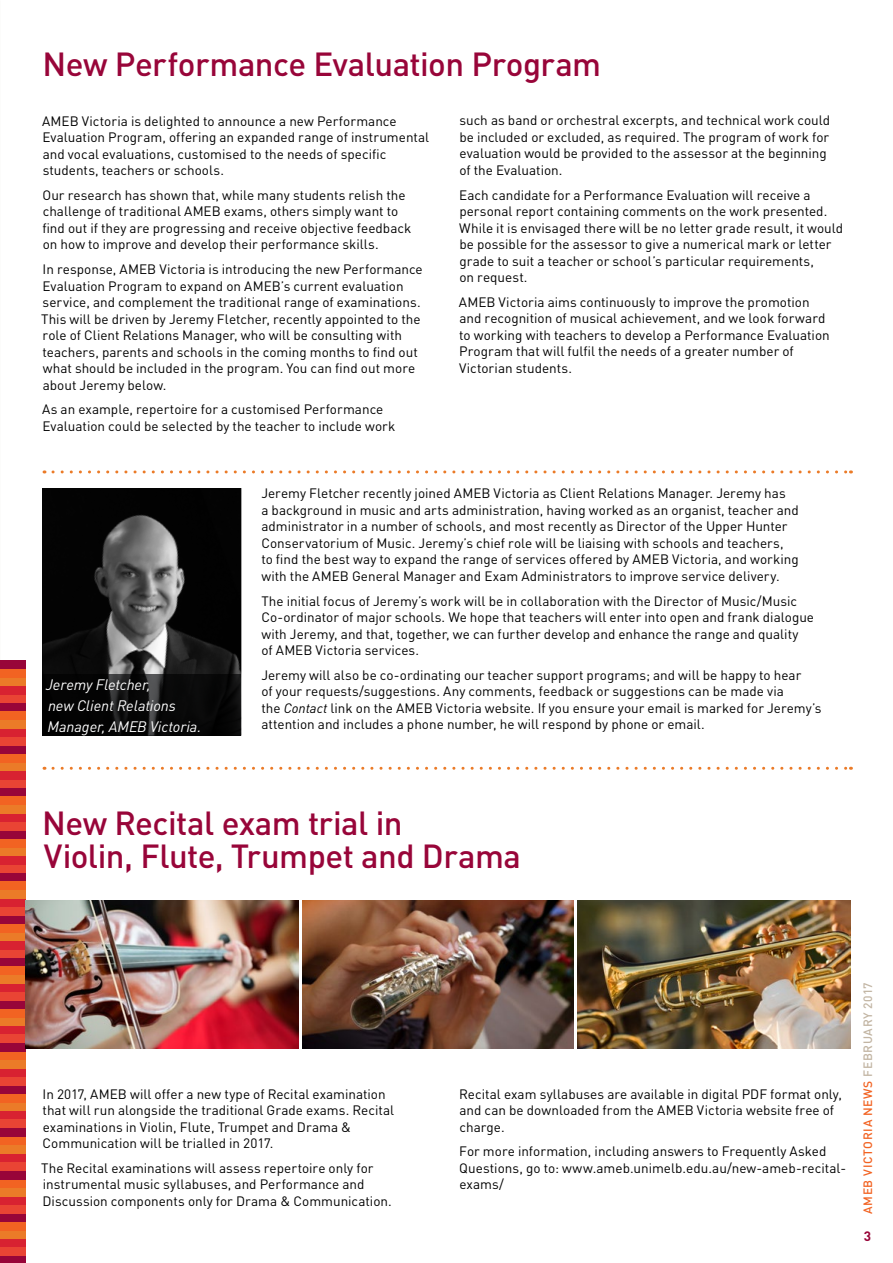
<style>
.page{position:relative;width:893px;height:1263px;background:#fff}
.page>*{position:absolute;margin:0;border:0;box-sizing:border-box;transform-origin:0 0}
.t1{font:500 33px/33px "DIN Pro";letter-spacing:-.015em;color:#980539}
.t2{font:italic 15px/20.7px "DIN";letter-spacing:-.005em;color:#fff}
.t3{font:13.5px/16.5px "DIN Pro";color:#000}
.t4{font:700 13.5px "DIN Pro";color:#980539}
.t5{font:500 12px "DIN Pro";letter-spacing:.05em;color:#f26322}
.s1{font-family:"DIN";font-style:italic}
.s2{color:#c2b5a3}
</style>
<div class="page">
<div style="left:0;top:1026px;width:26px;height:9px;background:#d82231"></div>
<div style="left:0;top:1069px;width:26px;height:8px;background:#d82231"></div>
<div style="left:0;top:1111px;width:26px;height:9px;background:#d82231"></div>
<div style="left:0;top:1154px;width:26px;height:8px;background:#d82231"></div>
<div style="left:0;top:1196px;width:26px;height:9px;background:#d82231"></div>
<div style="left:0;top:1239px;width:26px;height:8px;background:#d82231"></div>
<div style="left:0;top:1018px;width:26px;height:8px;background:#eb7b28"></div>
<div style="left:0;top:1060px;width:26px;height:9px;background:#eb7b28"></div>
<div style="left:0;top:1103px;width:26px;height:8px;background:#eb7b28"></div>
<div style="left:0;top:1145px;width:26px;height:9px;background:#eb7b28"></div>
<div style="left:0;top:1188px;width:26px;height:8px;background:#eb7b28"></div>
<div style="left:0;top:1230px;width:26px;height:9px;background:#eb7b28"></div>
<div style="left:0;top:1009px;width:26px;height:9px;background:#f26322"></div>
<div style="left:0;top:1052px;width:26px;height:8px;background:#f26322"></div>
<div style="left:0;top:1094px;width:26px;height:9px;background:#f26322"></div>
<div style="left:0;top:1137px;width:26px;height:8px;background:#f26322"></div>
<div style="left:0;top:1179px;width:26px;height:9px;background:#f26322"></div>
<div style="left:0;top:1222px;width:26px;height:8px;background:#f26322"></div>
<div style="left:0;top:1001px;width:26px;height:8px;background:#980539"></div>
<div style="left:0;top:1043px;width:26px;height:9px;background:#980539"></div>
<div style="left:0;top:1086px;width:26px;height:8px;background:#980539"></div>
<div style="left:0;top:1128px;width:26px;height:9px;background:#980539"></div>
<div style="left:0;top:1171px;width:26px;height:8px;background:#980539"></div>
<div style="left:0;top:1213px;width:26px;height:9px;background:#980539"></div>
<div style="left:0;top:1256px;width:26px;height:7px;background:#980539"></div>
<div style="left:0;top:958px;width:26px;height:9px;background:#980539"></div>
<div style="left:0;top:915px;width:26px;height:9px;background:#980539"></div>
<div style="left:0;top:873px;width:26px;height:8px;background:#980539"></div>
<div style="left:0;top:830px;width:26px;height:9px;background:#980539"></div>
<div style="left:0;top:788px;width:26px;height:8px;background:#980539"></div>
<div style="left:0;top:745px;width:26px;height:9px;background:#980539"></div>
<div style="left:0;top:703px;width:26px;height:8px;background:#980539"></div>
<div style="left:0;top:660px;width:26px;height:9px;background:#980539"></div>
<div style="left:0;top:992px;width:26px;height:9px;background:#e94434"></div>
<div style="left:0;top:1035px;width:26px;height:8px;background:#e94434"></div>
<div style="left:0;top:1077px;width:26px;height:9px;background:#e94434"></div>
<div style="left:0;top:1120px;width:26px;height:8px;background:#e94434"></div>
<div style="left:0;top:1162px;width:26px;height:9px;background:#e94434"></div>
<div style="left:0;top:1205px;width:26px;height:8px;background:#e94434"></div>
<div style="left:0;top:1247px;width:26px;height:9px;background:#e94434"></div>
<div style="left:0;top:950px;width:26px;height:8px;background:#e94434"></div>
<div style="left:0;top:907px;width:26px;height:8px;background:#e94434"></div>
<div style="left:0;top:864px;width:26px;height:9px;background:#e94434"></div>
<div style="left:0;top:822px;width:26px;height:8px;background:#e94434"></div>
<div style="left:0;top:779px;width:26px;height:9px;background:#e94434"></div>
<div style="left:0;top:737px;width:26px;height:8px;background:#e94434"></div>
<div style="left:0;top:694px;width:26px;height:9px;background:#e94434"></div>
<div style="left:0;top:984px;width:26px;height:8px;background:#d82231"></div>
<div style="left:0;top:941px;width:26px;height:9px;background:#d82231"></div>
<div style="left:0;top:898px;width:26px;height:9px;background:#d82231"></div>
<div style="left:0;top:856px;width:26px;height:8px;background:#d82231"></div>
<div style="left:0;top:813px;width:26px;height:9px;background:#d82231"></div>
<div style="left:0;top:771px;width:26px;height:8px;background:#d82231"></div>
<div style="left:0;top:728px;width:26px;height:9px;background:#d82231"></div>
<div style="left:0;top:686px;width:26px;height:8px;background:#d82231"></div>
<div style="left:0;top:975px;width:26px;height:9px;background:#eb7b28"></div>
<div style="left:0;top:933px;width:26px;height:8px;background:#eb7b28"></div>
<div style="left:0;top:890px;width:26px;height:8px;background:#eb7b28"></div>
<div style="left:0;top:847px;width:26px;height:9px;background:#eb7b28"></div>
<div style="left:0;top:805px;width:26px;height:8px;background:#eb7b28"></div>
<div style="left:0;top:762px;width:26px;height:9px;background:#eb7b28"></div>
<div style="left:0;top:720px;width:26px;height:8px;background:#eb7b28"></div>
<div style="left:0;top:677px;width:26px;height:9px;background:#eb7b28"></div>
<div style="left:0;top:967px;width:26px;height:8px;background:#f26322"></div>
<div style="left:0;top:924px;width:26px;height:9px;background:#f26322"></div>
<div style="left:0;top:881px;width:26px;height:9px;background:#f26322"></div>
<div style="left:0;top:839px;width:26px;height:8px;background:#f26322"></div>
<div style="left:0;top:796px;width:26px;height:9px;background:#f26322"></div>
<div style="left:0;top:754px;width:26px;height:8px;background:#f26322"></div>
<div style="left:0;top:711px;width:26px;height:9px;background:#f26322"></div>
<div style="left:0;top:669px;width:26px;height:8px;background:#f26322"></div>
<img style="left:26px;top:901px;width:272px;height:148px">
<img style="left:303px;top:901px;width:270px;height:148px">
<img style="left:578px;top:901px;width:272px;height:148px">
<svg style="left:53px;top:470px;width:798px;height:3px"></svg>
<svg style="left:53px;top:767px;width:798px;height:3px"></svg>
<img style="left:43px;top:488px;width:198px;height:186px">
<svg style="left:43px;top:674px;width:198px;height:62px;background:#0a0b0b"></svg>
<h1 class="t1" style="left:43px;top:46px;width:560px">New Performance Evaluation Program</h1>
<p class="t3" style="left:42px;top:112px;width:389px">AMEB Victoria is delighted to announce a new Performance Evaluation Program, offering an expanded range of instrumental and vocal evaluations, customised to the needs of specific students, teachers or schools.</p>
<p class="t3" style="left:42px;top:186px;width:371px">Our research has shown that, while many students relish the challenge of traditional AMEB exams, others simply want to find out if they are progressing and receive objective feedback on how to improve and develop their performance skills.</p>
<p class="t3" style="left:41px;top:260px;width:383px">In response, AMEB Victoria is introducing the new Performance Evaluation Program to expand on AMEB’s current evaluation service, and complement the traditional range of examinations.<br>This will be driven by Jeremy Fletcher, recently appointed to the role of Client Relations Manager, who will be consulting with teachers, parents and schools in the coming months to find out what should be included in the program. You can find out more about Jeremy below.</p>
<p class="t3" style="left:42px;top:401px;width:355px">As an example, repertoire for a customised Performance<br>Evaluation could be selected by the teacher to include work</p>
<p class="t3" style="left:459px;top:112px;width:372px">such as band or orchestral excerpts, and technical work could be included or excluded, as required. The program of work for evaluation would be provided to the assessor at the beginning of the Evaluation.</p>
<p class="t3" style="left:459px;top:186px;width:386px">Each candidate for a Performance Evaluation will receive a personal report containing comments on the work presented.<br>While it is envisaged there will be no letter grade result, it would be possible for the assessor to give a numerical mark or letter grade to suit a teacher or school’s particular requirements,<br>on request.</p>
<p class="t3" style="left:459px;top:293px;width:372px">AMEB Victoria aims continuously to improve the promotion and recognition of musical achievement, and we look forward to working with teachers to develop a Performance Evaluation Program that will fulfil the needs of a greater number of Victorian students.</p>
<p class="t2" style="left:46px;top:674px;width:157px">Jeremy Fletcher,<br>new Client Relations<br>Manager, AMEB Victoria.</p>
<p class="t3" style="left:261px;top:485px;width:539px">Jeremy Fletcher recently joined AMEB Victoria as Client Relations Manager. Jeremy has<br>a background in music and arts administration, having worked as an organist, teacher and administrator in a number of schools, and most recently as Director of the Upper Hunter Conservatorium of Music. Jeremy’s chief role will be liaising with schools and teachers,<br>to find the best way to expand the range of services offered by AMEB Victoria, and working with the AMEB General Manager and Exam Administrators to improve service delivery.</p>
<p class="t3" style="left:261px;top:592px;width:554px">The initial focus of Jeremy’s work will be in collaboration with the Director of Music/Music Co-ordinator of major schools. We hope that teachers will enter into open and frank dialogue with Jeremy, and that, together, we can further develop and enhance the range and quality<br>of AMEB Victoria services.</p>
<p class="t3" style="left:261px;top:666px;width:562px">Jeremy will also be co-ordinating our teacher support programs; and will be happy to hear<br>of your requests/suggestions. Any comments, feedback or suggestions can be made via<br>the <span class="s1">Contact</span> link on the AMEB Victoria website. If you ensure your email is marked for Jeremy’s attention and includes a phone number, he will respond by phone or email.</p>
<h1 class="t1" style="left:42px;top:805px;width:480px">New Recital exam trial in<br>Violin, Flute, Trumpet and Drama</h1>
<p class="t3" style="left:43px;top:1085px;width:353px">In 2017, AMEB will offer a new type of Recital examination that will run alongside the traditional Grade exams. Recital examinations in Violin, Flute, Trumpet and Drama &amp; Communication will be trialled in 2017.</p>
<p class="t3" style="left:41px;top:1159px;width:352px">The Recital examinations will assess repertoire only for instrumental music syllabuses, and Performance and<br>Discussion components only for Drama &amp; Communication.</p>
<p class="t3" style="left:459px;top:1085px;width:384px">Recital exam syllabuses are available in digital PDF format only, and can be downloaded from the AMEB Victoria website free of charge.</p>
<p class="t3" style="left:459px;top:1143px;width:388px">For more information, including answers to Frequently Asked<br>Questions, go to: www.ameb.unimelb.edu.au/new-ameb-recital&shy;exams/</p>
<p class="t5" style="left:859px;top:1214px;width:233px;rotate:-90deg">AMEB Victoria News <span class="s2">FEBRUARY 2017</span></p>
<p class="t4" style="left:864px;top:1227px;width:9px">3</p>
</div>
